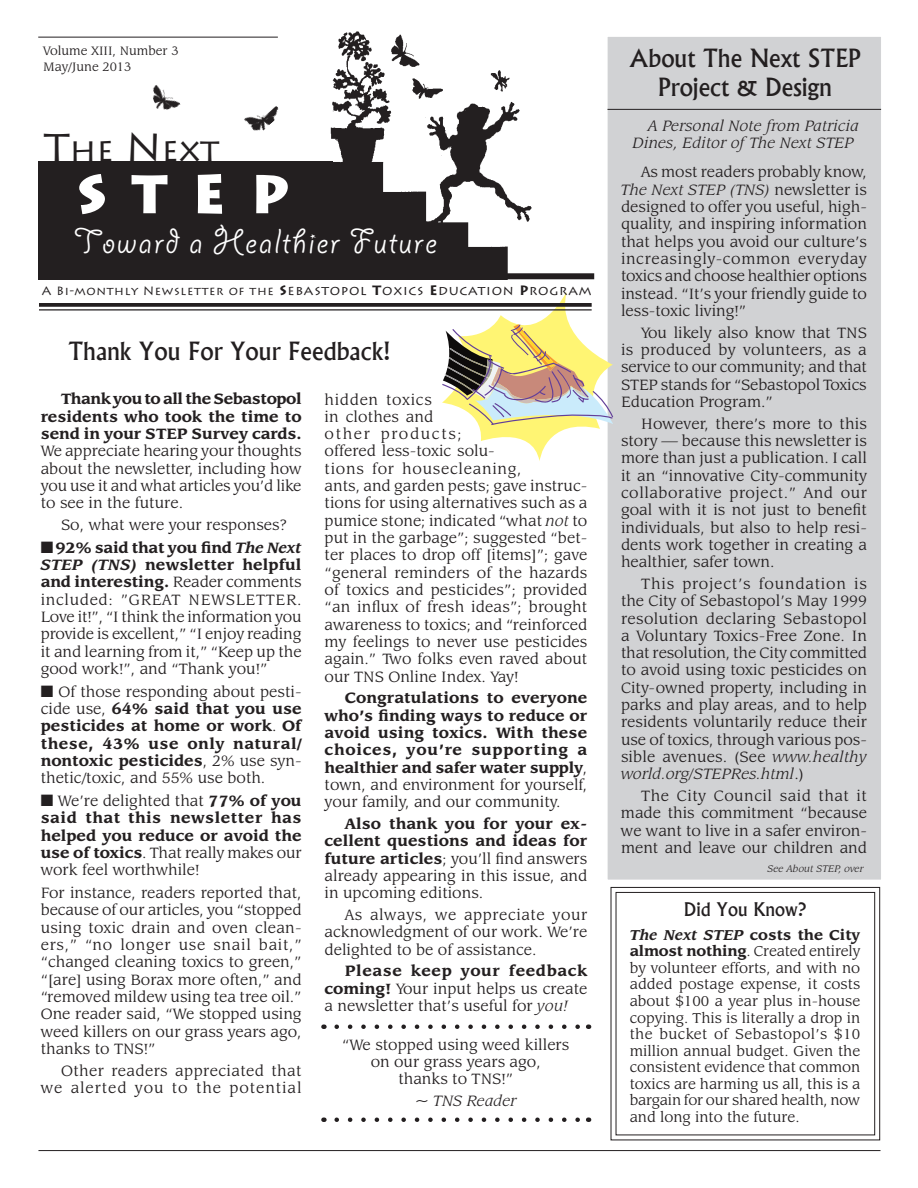
<style>
.page{position:relative;width:918px;height:1188px;background:#fff}
.page>*{position:absolute;margin:0;border:0;box-sizing:border-box;transform-origin:0 0}
.t1{font:900 54px "Lithos Pro";color:#fff}
.t2{font:39px "Giddyup";letter-spacing:.05em;color:#fff}
.t3{font:33px "Lithos Pro";color:#231f20}
.t4{font:500 24px/28.8px "Albertus";color:#231f20;text-align:center}
.t5{font:500 18px "Albertus";color:#231f20}
.t6{font:16.5px/17.4px "Leawood IT Cby BT";color:#231f20;text-align:justify}
.t7{font:700 16.5px/17.4px "Leawood IT Cby BT";color:#231f20;text-align:justify}
.t8{font:italic 16.5px/17.4px "Leawood IT Cby BT";color:#231f20}
.t9{font:16.5px/17.4px "Leawood IT Cby BT";letter-spacing:.025em;color:#231f20;text-align:right}
.t10{font:15.75px/16.5px "Leawood IT Cby BT";letter-spacing:-.015em;color:#231f20;text-align:justify}
.t11{font:13.5px "Lithos Pro";letter-spacing:.055em;color:#231f20}
.t12{font:13.5px/16.2px "Leawood IT Cby BT";color:#231f20}
.t13{font:italic 10.5px "Leawood IT Cby BT";color:#231f20}
.s1{font-size:39px}
.s2{font-size:12px}
.s3{font-weight:700}
.s4{font-style:italic}
.s5{font-weight:400}
.s6{font-weight:700;font-style:italic}
</style>
<div class="page">
<div style="left:607px;top:36px;width:274px;height:844px;background:#d1d2d4"></div>
<hr style="left:608px;top:109px;width:273px;height:1px;background:#231f20">
<svg style="left:442px;top:291px;width:171px;height:170px"></svg>
<hr style="left:38px;top:37px;width:240px;height:1px;background:#231f20">
<div style="left:38px;top:161px;width:295px;height:118px;background:#231f20"></div>
<img style="left:327px;top:32px;width:204px;height:248px">
<svg style="left:39px;top:303px;width:553px;height:4px;background:#302c2d"></svg>
<hr style="left:39px;top:309px;width:553px;height:2px;background:#231f20">
<div style="left:506px;top:273px;width:88px;height:6px;background:#231f20"></div>
<img style="left:244px;top:106px;width:35px;height:25px">
<img style="left:153px;top:85px;width:28px;height:25px">
<svg style="left:337px;top:1025px;width:243px;height:4px"></svg>
<svg style="left:337px;top:1118px;width:243px;height:4px"></svg>
<svg style="left:610px;top:886px;width:271px;height:255px"></svg>
<div style="left:616px;top:892px;width:259px;height:243px;border:1px solid #231f20"></div>
<hr style="left:38px;top:1150px;width:843px;height:1px;background:#231f20">
<p class="t12" style="left:43px;top:43px;width:137px">Volume XIII, Number 3<br>May/June 2013</p>
<h3 class="t3" style="left:44px;top:131px;width:177px"><span class="s1">T</span>he <span class="s1">N</span>ext</h3>
<h1 class="t1" style="left:77px;top:161px;width:213px">STEP</h1>
<h2 class="t2" style="left:74px;top:221px;width:364px">Toward a Healthier Future</h2>
<p class="t11" style="left:42px;top:283px;width:551px"><span class="s2">A Bi-monthly Newsletter of the</span> <span class="s3">S</span>ebastopol <span class="s3">T</span>oxics <span class="s3">E</span>ducation <span class="s3">P</span>rogram</p>
<h3 class="t4" style="left:68px;top:337px;width:324px">Thank You For Your Feedback!</h3>
<p class="t6" style="left:325px;top:390px;width:264px;text-align:left">hidden toxics<br>in clothes and<br>other products;<br>offered less-toxic solu-<br>tions for housecleaning,<br>ants, and garden pests; gave instruc&shy;tions for using alternatives such as a pumice stone; indicated “what <span class="s4">not</span> to put in the garbage”; suggested “bet&shy;ter places to drop off [items]”; gave “general reminders of the hazards of toxics and pesticides”; provided “an influx of fresh ideas”; brought awareness to toxics; and “reinforced my feelings to never use pesticides again.” Two folks even raved about our TNS Online Index. Yay!</p>
<p class="t7" style="left:325px;top:689px;width:264px;text-indent:20px">Congratulations to everyone who’s finding ways to reduce or avoid using toxics. With these choices, you’re supporting a healthier and safer water supply<span class="s5">, town, and environment for yourself, your family, and our community.</span></p>
<p class="t6" style="left:325px;top:815px;width:264px;text-indent:20px"><span class="s3">Also thank you for your ex&shy;cellent questions and ideas for future articles</span>; you’ll find answers already appearing in this issue, and in upcoming editions.</p>
<p class="t6" style="left:325px;top:906px;width:264px;text-indent:20px">As always, we appreciate your acknowledgment of our work. We’re delighted to be of assistance.</p>
<p class="t6" style="left:325px;top:962px;width:264px;text-indent:20px"><span class="s3">Please keep your feedback coming!</span> Your input helps us create a newsletter that’s useful for <span class="s4">you!</span></p>
<p class="t7" style="left:41px;top:390px;width:263px;text-indent:20px">Thank you to all the Sebastopol residents who took the time to send in your STEP Survey cards.</p>
<p class="t6" style="left:41px;top:442px;width:262px">We appreciate hearing your thoughts about the newsletter, including how you use it and what articles you’d like to see in the future.</p>
<p class="t6" style="left:61px;top:516px;width:227px">So, what were your responses?</p>
<p class="t6" style="left:41px;top:539px;width:263px">■ <span class="s3">92% said that you find</span> <span class="s6">The Next STEP (TNS)</span> <span class="s3">newsletter helpful and interesting.</span> Reader comments included: ”GREAT NEWSLETTER.<br>Love it!”, “I think the information you provide is excellent,” “I enjoy reading it and learning from it,” “Keep up the good work!”, and “Thank you!”</p>
<p class="t7" style="left:41px;top:682px;width:263px">■ <span class="s5">Of those responding about pesti&shy;cide use,</span> 64% said that you use pesticides at home or work<span class="s5">.</span> Of these, 43% use only natural/ nontoxic pesticides<span class="s5">, 2% use syn&shy;thetic/toxic, and 55% use both.</span></p>
<p class="t7" style="left:41px;top:792px;width:262px">■ <span class="s5">We’re delighted that</span> 77% of you said that this newsletter has helped you reduce or avoid the use of toxics<span class="s5">. That really makes our work feel worthwhile!</span></p>
<p class="t6" style="left:41px;top:884px;width:263px">For instance, readers reported that, because of our articles, you “stopped using toxic drain and oven clean&shy;ers,” “no longer use snail bait,” “changed cleaning toxics to green,” “[are] using Borax more often,” and “removed mildew using tea tree oil.” One reader said, “We stopped using weed killers on our grass years ago, thanks to TNS!”</p>
<p class="t9" style="left:41px;top:1062px;width:262px">Other readers appreciated that we alerted you to the potential</p>
<p class="t6" style="left:342px;top:1036px;width:229px;text-align:center">“We stopped using weed killers on our grass years ago,<br>thanks to TNS!”</p>
<p class="t8" style="left:415px;top:1092px;width:103px">~ TNS Reader</p>
<h3 class="t4" style="left:629px;top:44px;width:233px">About The Next STEP<br>Project &amp; Design</h3>
<p class="t8" style="left:633px;top:117px;width:228px;text-indent:15px">A Personal Note from Patricia<br>Dines, Editor of The Next STEP</p>
<p class="t6" style="left:621px;top:163px;width:248px;text-indent:20px">As most readers probably know, <span class="s4">The Next STEP (TNS)</span> newsletter is designed to offer you useful, high&shy;quality, and inspiring information that helps you avoid our culture’s increasingly-common everyday toxics and choose healthier options instead. “It’s your friendly guide to less-toxic living!”</p>
<p class="t6" style="left:621px;top:324px;width:248px;text-indent:20px">You likely also know that TNS is produced by volunteers, as a service to our community; and that STEP stands for “Sebastopol Toxics Education Program.”</p>
<p class="t6" style="left:621px;top:415px;width:248px;text-indent:20px">However, there’s more to this story — because this newsletter is more than just a publication. I call it an “innovative City-community collaborative project.” And our goal with it is not just to benefit individuals, but also to help resi&shy;dents work together in creating a healthier, safer town.</p>
<p class="t6" style="left:621px;top:575px;width:248px;text-indent:20px">This project’s foundation is the City of Sebastopol’s May 1999 resolution declaring Sebastopol a Voluntary Toxics-Free Zone. In that resolution, the City committed to avoid using toxic pesticides on City-owned property, including in parks and play areas, and to help residents voluntarily reduce their use of toxics, through various pos&shy;sible avenues. (See <span class="s4">www.healthy world.org/STEPRes.html</span>.)</p>
<p class="t6" style="left:621px;top:787px;width:248px;text-indent:20px">The City Council said that it made this commitment “because we want to live in a safer environ&shy;ment and leave our children and</p>
<p class="t13" style="left:767px;top:862px;width:98px">See About STEP, over</p>
<p class="t5" style="left:684px;top:898px;width:124px">Did You Know?</p>
<p class="t10" style="left:630px;top:927px;width:232px"><span class="s6">The Next STEP</span> <span class="s3">costs the City almost nothing</span>. Created entirely by volunteer efforts, and with no added postage expense, it costs about $100 a year plus in-house copying. This is literally a drop in the bucket of Sebastopol’s $10 million annual budget. Given the consistent evidence that common toxics are harming us all, this is a bargain for our shared health, now and long into the future.</p>
</div>
